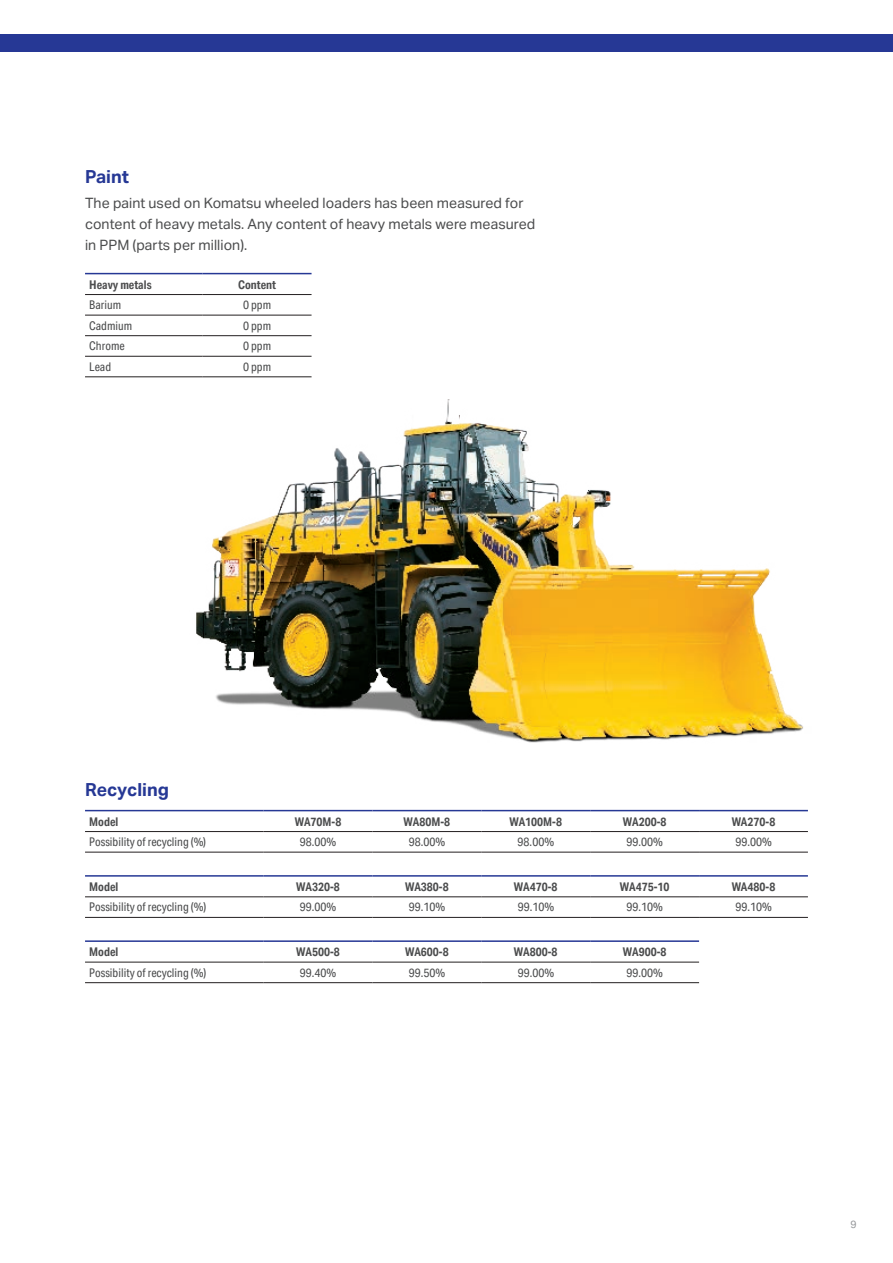
<style>
.page{position:relative;width:893px;height:1263px;background:#fff}
.page>*{position:absolute;margin:0;border:0;box-sizing:border-box;transform-origin:0 0}
.t1{font:700 18px "Aktiv Grotesk";color:#263895}
.t2{font:14.25px/21px "Aktiv Grotesk";color:#4b4c4d}
.t3{font:12px "Aktiv Grotesk Cd";color:#4b4c4d}
.t4{font:700 12px "Aktiv Grotesk Cd";color:#4b4c4d}
.t5{font:10.5px "Aktiv Grotesk";color:#939598}
</style>
<div class="page">
<img style="left:196px;top:399px;width:607px;height:344px">
<hr style="left:85px;top:315px;width:118px;height:1px;background:#231f20">
<hr style="left:85px;top:335px;width:118px;height:1px;background:#231f20">
<hr style="left:85px;top:356px;width:118px;height:1px;background:#231f20">
<hr style="left:85px;top:376px;width:118px;height:1px;background:#231f20">
<hr style="left:85px;top:294px;width:118px;height:1px;background:#231f20">
<hr style="left:203px;top:294px;width:109px;height:1px;background:#231f20">
<hr style="left:203px;top:315px;width:109px;height:1px;background:#231f20">
<hr style="left:203px;top:335px;width:109px;height:1px;background:#231f20">
<hr style="left:203px;top:356px;width:109px;height:1px;background:#231f20">
<hr style="left:203px;top:376px;width:109px;height:1px;background:#231f20">
<hr style="left:85px;top:273px;width:118px;height:1px;background:#263895">
<hr style="left:203px;top:273px;width:109px;height:1px;background:#263895">
<hr style="left:85px;top:852px;width:179px;height:1px;background:#231f20">
<hr style="left:85px;top:831px;width:179px;height:1px;background:#231f20">
<hr style="left:264px;top:831px;width:108px;height:1px;background:#231f20">
<hr style="left:372px;top:831px;width:109px;height:1px;background:#231f20">
<hr style="left:481px;top:831px;width:109px;height:1px;background:#231f20">
<hr style="left:590px;top:831px;width:109px;height:1px;background:#231f20">
<hr style="left:699px;top:831px;width:109px;height:1px;background:#231f20">
<hr style="left:264px;top:852px;width:108px;height:1px;background:#231f20">
<hr style="left:372px;top:852px;width:109px;height:1px;background:#231f20">
<hr style="left:481px;top:852px;width:109px;height:1px;background:#231f20">
<hr style="left:590px;top:852px;width:109px;height:1px;background:#231f20">
<hr style="left:699px;top:852px;width:109px;height:1px;background:#231f20">
<hr style="left:85px;top:810px;width:179px;height:1px;background:#263895">
<hr style="left:264px;top:810px;width:108px;height:1px;background:#263895">
<hr style="left:372px;top:810px;width:109px;height:1px;background:#263895">
<hr style="left:481px;top:810px;width:109px;height:1px;background:#263895">
<hr style="left:590px;top:810px;width:109px;height:1px;background:#263895">
<hr style="left:699px;top:810px;width:109px;height:1px;background:#263895">
<hr style="left:85px;top:917px;width:179px;height:1px;background:#231f20">
<hr style="left:85px;top:896px;width:179px;height:1px;background:#231f20">
<hr style="left:264px;top:896px;width:108px;height:1px;background:#231f20">
<hr style="left:372px;top:896px;width:109px;height:1px;background:#231f20">
<hr style="left:481px;top:896px;width:109px;height:1px;background:#231f20">
<hr style="left:590px;top:896px;width:109px;height:1px;background:#231f20">
<hr style="left:699px;top:896px;width:109px;height:1px;background:#231f20">
<hr style="left:264px;top:917px;width:108px;height:1px;background:#231f20">
<hr style="left:372px;top:917px;width:109px;height:1px;background:#231f20">
<hr style="left:481px;top:917px;width:109px;height:1px;background:#231f20">
<hr style="left:590px;top:917px;width:109px;height:1px;background:#231f20">
<hr style="left:699px;top:917px;width:109px;height:1px;background:#231f20">
<hr style="left:85px;top:875px;width:179px;height:2px;background:#263895">
<hr style="left:264px;top:875px;width:108px;height:2px;background:#263895">
<hr style="left:372px;top:875px;width:109px;height:2px;background:#263895">
<hr style="left:481px;top:875px;width:109px;height:2px;background:#263895">
<hr style="left:590px;top:875px;width:109px;height:2px;background:#263895">
<hr style="left:699px;top:875px;width:109px;height:2px;background:#263895">
<hr style="left:85px;top:982px;width:179px;height:1px;background:#231f20">
<hr style="left:85px;top:962px;width:179px;height:1px;background:#231f20">
<hr style="left:264px;top:962px;width:108px;height:1px;background:#231f20">
<hr style="left:372px;top:962px;width:109px;height:1px;background:#231f20">
<hr style="left:481px;top:962px;width:109px;height:1px;background:#231f20">
<hr style="left:590px;top:962px;width:109px;height:1px;background:#231f20">
<hr style="left:264px;top:982px;width:108px;height:1px;background:#231f20">
<hr style="left:372px;top:982px;width:109px;height:1px;background:#231f20">
<hr style="left:481px;top:982px;width:109px;height:1px;background:#231f20">
<hr style="left:590px;top:982px;width:109px;height:1px;background:#231f20">
<hr style="left:85px;top:940px;width:179px;height:2px;background:#263895">
<hr style="left:264px;top:940px;width:108px;height:2px;background:#263895">
<hr style="left:372px;top:940px;width:109px;height:2px;background:#263895">
<hr style="left:481px;top:940px;width:109px;height:2px;background:#263895">
<hr style="left:590px;top:940px;width:109px;height:2px;background:#263895">
<div style="left:0;top:34px;width:893px;height:17px;background:#263895"></div>
<h1 class="t1" style="left:85px;top:166px;width:46px">Paint</h1>
<p class="t2" style="left:85px;top:193px;width:452px">The paint used on Komatsu wheeled loaders has been measured for content of heavy metals. Any content of heavy metals were measured in PPM (parts per million).</p>
<p class="t4" style="left:89px;top:277px;width:64px">Heavy metals</p>
<p class="t4" style="left:238px;top:277px;width:39px">Content</p>
<p class="t3" style="left:89px;top:298px;width:33px">Barium</p>
<p class="t3" style="left:243px;top:298px;width:30px">0 ppm</p>
<p class="t3" style="left:89px;top:318px;width:44px">Cadmium</p>
<p class="t3" style="left:243px;top:318px;width:30px">0 ppm</p>
<p class="t3" style="left:89px;top:339px;width:37px">Chrome</p>
<p class="t3" style="left:243px;top:339px;width:30px">0 ppm</p>
<p class="t3" style="left:89px;top:360px;width:23px">Lead</p>
<p class="t3" style="left:243px;top:360px;width:30px">0 ppm</p>
<h1 class="t1" style="left:85px;top:779px;width:85px">Recycling</h1>
<p class="t4" style="left:89px;top:814px;width:31px">Model</p>
<p class="t4" style="left:295px;top:814px;width:48px">WA70M-8</p>
<p class="t4" style="left:404px;top:814px;width:48px">WA80M-8</p>
<p class="t4" style="left:509px;top:814px;width:54px">WA100M-8</p>
<p class="t4" style="left:623px;top:814px;width:45px">WA200-8</p>
<p class="t4" style="left:732px;top:814px;width:45px">WA270-8</p>
<p class="t3" style="left:89px;top:835px;width:118px">Possibility of recycling (%)</p>
<p class="t3" style="left:300px;top:835px;width:38px">98.00%</p>
<p class="t3" style="left:409px;top:835px;width:38px">98.00%</p>
<p class="t3" style="left:518px;top:835px;width:38px">98.00%</p>
<p class="t3" style="left:626px;top:835px;width:38px">99.00%</p>
<p class="t3" style="left:735px;top:835px;width:38px">99.00%</p>
<p class="t4" style="left:89px;top:880px;width:31px">Model</p>
<p class="t4" style="left:296px;top:880px;width:45px">WA320-8</p>
<p class="t4" style="left:405px;top:880px;width:45px">WA380-8</p>
<p class="t4" style="left:514px;top:880px;width:45px">WA470-8</p>
<p class="t4" style="left:620px;top:880px;width:51px">WA475-10</p>
<p class="t4" style="left:732px;top:880px;width:45px">WA480-8</p>
<p class="t3" style="left:89px;top:900px;width:118px">Possibility of recycling (%)</p>
<p class="t3" style="left:300px;top:900px;width:38px">99.00%</p>
<p class="t3" style="left:409px;top:900px;width:38px">99.10%</p>
<p class="t3" style="left:518px;top:900px;width:38px">99.10%</p>
<p class="t3" style="left:626px;top:900px;width:38px">99.10%</p>
<p class="t3" style="left:735px;top:900px;width:38px">99.10%</p>
<p class="t4" style="left:89px;top:945px;width:31px">Model</p>
<p class="t4" style="left:296px;top:945px;width:45px">WA500-8</p>
<p class="t4" style="left:405px;top:945px;width:45px">WA600-8</p>
<p class="t4" style="left:514px;top:945px;width:45px">WA800-8</p>
<p class="t4" style="left:623px;top:945px;width:45px">WA900-8</p>
<p class="t3" style="left:89px;top:965px;width:118px">Possibility of recycling (%)</p>
<p class="t3" style="left:300px;top:965px;width:38px">99.40%</p>
<p class="t3" style="left:409px;top:965px;width:38px">99.50%</p>
<p class="t3" style="left:518px;top:965px;width:38px">99.00%</p>
<p class="t3" style="left:626px;top:965px;width:38px">99.00%</p>
<p class="t5" style="left:850px;top:1218px;width:8px">9</p>
</div>
